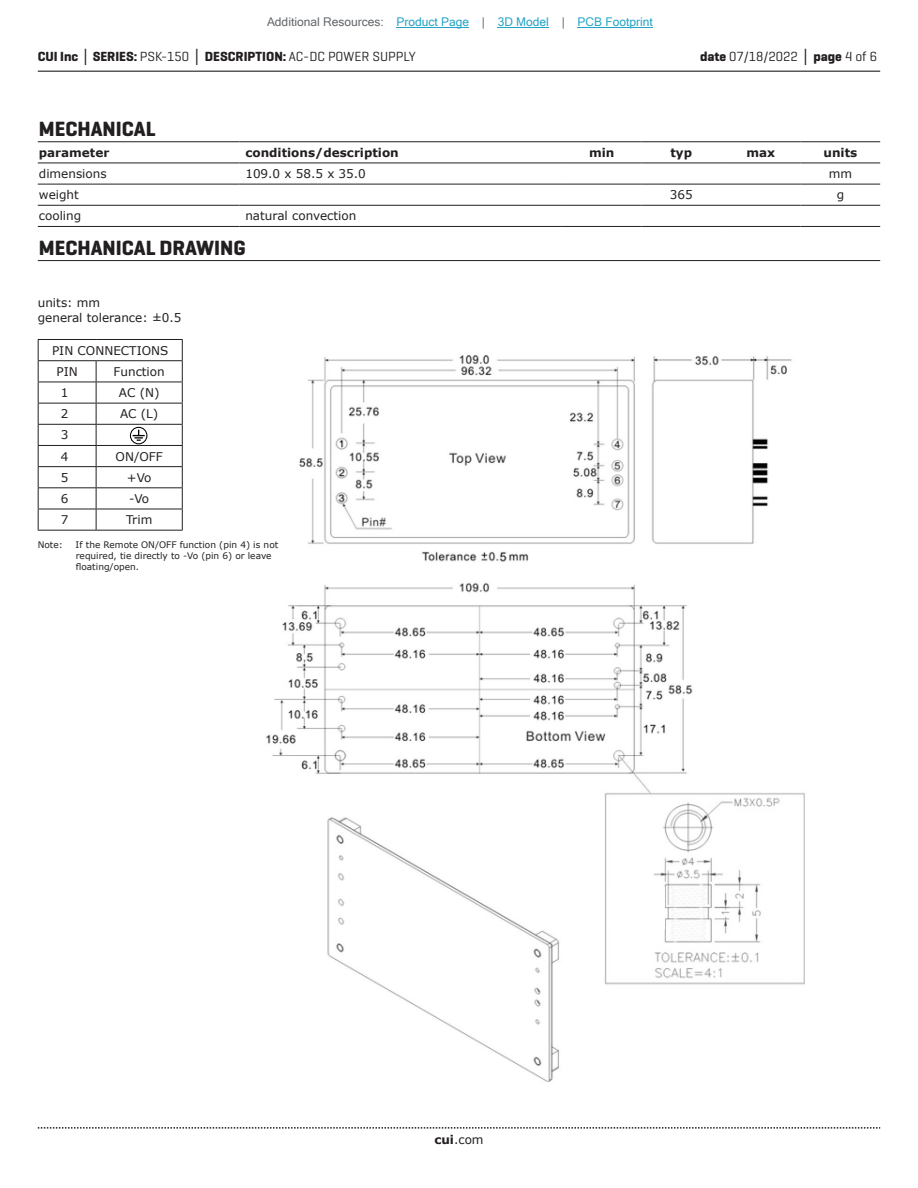
<style>
.page{position:relative;width:918px;height:1188px;background:#fff}
.page>*{position:absolute;margin:0;border:0;box-sizing:border-box;transform-origin:0 0}
.t1{font:700 21px "Geogrotesque";color:#231f20}
.t2{font:700 13.5px "Geogrotesque";color:#231f20}
.t3{font:13.5px "Geogrotesque";color:#231f20}
.t4{font:12px/14.4px "Verdana";color:#231f20}
.t5{font:12px "Microsoft Sans Serif";color:#23a4c6}
.t6{font:700 12px "Verdana";color:#231f20}
.t7{font:9px/10.8px "Verdana";color:#231f20}
.s1{color:#63676b}
.s2{font-family:"Verdana"}
.s3{font-weight:400}
.s4{font-weight:700}
.s5{font-family:"Verdana";font-weight:700}
</style>
<div class="page">
<hr style="left:38px;top:71px;width:842px;height:1px;background:#231f20">
<svg style="left:38px;top:1127px;width:842px;height:2px"></svg>
<hr style="left:38px;top:141px;width:201px;height:1px;background:#231f20">
<hr style="left:239px;top:141px;width:323px;height:1px;background:#231f20">
<hr style="left:562px;top:141px;width:79px;height:1px;background:#231f20">
<hr style="left:641px;top:141px;width:80px;height:1px;background:#231f20">
<hr style="left:721px;top:141px;width:80px;height:1px;background:#231f20">
<hr style="left:801px;top:141px;width:79px;height:1px;background:#231f20">
<hr style="left:38px;top:184px;width:201px;height:1px;background:#231f20">
<hr style="left:239px;top:184px;width:323px;height:1px;background:#231f20">
<hr style="left:562px;top:184px;width:79px;height:1px;background:#231f20">
<hr style="left:641px;top:184px;width:80px;height:1px;background:#231f20">
<hr style="left:721px;top:184px;width:80px;height:1px;background:#231f20">
<hr style="left:801px;top:184px;width:79px;height:1px;background:#231f20">
<hr style="left:38px;top:205px;width:201px;height:1px;background:#231f20">
<hr style="left:239px;top:205px;width:323px;height:1px;background:#231f20">
<hr style="left:562px;top:205px;width:79px;height:1px;background:#231f20">
<hr style="left:641px;top:205px;width:80px;height:1px;background:#231f20">
<hr style="left:721px;top:205px;width:80px;height:1px;background:#231f20">
<hr style="left:801px;top:205px;width:79px;height:1px;background:#231f20">
<hr style="left:38px;top:226px;width:201px;height:1px;background:#231f20">
<hr style="left:239px;top:226px;width:323px;height:1px;background:#231f20">
<hr style="left:562px;top:226px;width:79px;height:1px;background:#231f20">
<hr style="left:641px;top:226px;width:80px;height:1px;background:#231f20">
<hr style="left:721px;top:226px;width:80px;height:1px;background:#231f20">
<hr style="left:801px;top:226px;width:79px;height:1px;background:#231f20">
<hr style="left:38px;top:163px;width:201px;height:1px;background:#231f20">
<hr style="left:239px;top:163px;width:323px;height:1px;background:#231f20">
<hr style="left:562px;top:163px;width:79px;height:1px;background:#231f20">
<hr style="left:641px;top:163px;width:80px;height:1px;background:#231f20">
<hr style="left:721px;top:163px;width:80px;height:1px;background:#231f20">
<hr style="left:801px;top:163px;width:79px;height:1px;background:#231f20">
<hr style="left:38px;top:260px;width:842px;height:1px;background:#231f20">
<hr style="left:38px;top:339px;width:58px;height:1px;background:#231f20">
<hr style="left:96px;top:339px;width:87px;height:1px;background:#231f20">
<hr style="left:38px;top:360px;width:58px;height:1px;background:#231f20">
<hr style="left:96px;top:360px;width:87px;height:1px;background:#231f20">
<hr style="left:38px;top:382px;width:58px;height:1px;background:#231f20">
<hr style="left:96px;top:382px;width:87px;height:1px;background:#231f20">
<hr style="left:38px;top:403px;width:58px;height:1px;background:#231f20">
<hr style="left:38px;top:424px;width:58px;height:1px;background:#231f20">
<hr style="left:38px;top:445px;width:58px;height:1px;background:#231f20">
<hr style="left:38px;top:466px;width:58px;height:1px;background:#231f20">
<hr style="left:38px;top:487px;width:58px;height:1px;background:#231f20">
<hr style="left:38px;top:509px;width:58px;height:1px;background:#231f20">
<hr style="left:38px;top:530px;width:58px;height:1px;background:#231f20">
<hr style="left:96px;top:403px;width:87px;height:1px;background:#231f20">
<hr style="left:96px;top:424px;width:87px;height:1px;background:#231f20">
<hr style="left:96px;top:445px;width:87px;height:1px;background:#231f20">
<hr style="left:96px;top:466px;width:87px;height:1px;background:#231f20">
<hr style="left:96px;top:487px;width:87px;height:1px;background:#231f20">
<hr style="left:96px;top:509px;width:87px;height:1px;background:#231f20">
<svg style="left:182px;top:340px;width:1px;height:190px"></svg>
<hr style="left:96px;top:530px;width:87px;height:1px;background:#231f20">
<svg style="left:38px;top:340px;width:1px;height:190px"></svg>
<svg style="left:96px;top:361px;width:1px;height:169px"></svg>
<svg style="left:133px;top:430px;width:12px;height:11px"></svg>
<div style="left:130px;top:427px;width:17px;height:17px;border:1px solid #000;border-radius:50%"></div>
<img style="left:266px;top:355px;width:539px;height:727px">
<hr style="left:397px;top:27px;width:72px;height:1px;background:#23a4c6">
<hr style="left:498px;top:27px;width:51px;height:1px;background:#23a4c6">
<hr style="left:578px;top:27px;width:75px;height:1px;background:#23a4c6">
<p class="t5" style="left:267px;top:15px;width:387px"><span class="s1">Additional Resources:</span> Product Page <span class="s1">|</span> 3D Model <span class="s1">|</span> PCB Footprint</p>
<p class="t2" style="left:38px;top:48px;width:380px">CUI Inc <span class="s2">│</span> SERIES: <span class="s3">PSK-150</span> <span class="s2">│</span> DESCRIPTION: <span class="s3">AC-DC POWER SUPPLY</span></p>
<p class="t3" style="left:700px;top:48px;width:179px"><span class="s4">date</span> 07/18/2022 <span class="s5">│</span> <span class="s4">page</span> 4 of 6</p>
<h1 class="t1" style="left:39px;top:116px;width:118px">MECHANICAL</h1>
<p class="t6" style="left:39px;top:144px;width:72px">parameter</p>
<p class="t6" style="left:245px;top:144px;width:155px">conditions/description</p>
<p class="t6" style="left:589px;top:144px;width:27px">min</p>
<p class="t6" style="left:670px;top:144px;width:23px">typ</p>
<p class="t6" style="left:746px;top:144px;width:30px">max</p>
<p class="t6" style="left:824px;top:144px;width:35px">units</p>
<p class="t4" style="left:39px;top:166px;width:69px">dimensions</p>
<p class="t4" style="left:245px;top:166px;width:122px">109.0 x 58.5 x 35.0</p>
<p class="t4" style="left:829px;top:166px;width:25px">mm</p>
<p class="t4" style="left:39px;top:188px;width:42px">weight</p>
<p class="t4" style="left:670px;top:188px;width:24px">365</p>
<p class="t4" style="left:837px;top:188px;width:9px">g</p>
<p class="t4" style="left:39px;top:209px;width:44px">cooling</p>
<p class="t4" style="left:245px;top:209px;width:113px">natural convection</p>
<h1 class="t1" style="left:39px;top:234px;width:208px">MECHANICAL DRAWING</h1>
<p class="t4" style="left:38px;top:296px;width:145px">units: mm<br>general tolerance: ±0.5</p>
<p class="t4" style="left:57px;top:340px;width:113px;line-height:21.3px;text-indent:-4px">PIN CONNECTIONS<br>PIN</p>
<p class="t4" style="left:114px;top:364px;width:53px">Function</p>
<p class="t4" style="left:61px;top:385px;width:9px">1</p>
<p class="t4" style="left:119px;top:385px;width:42px">AC (N)</p>
<p class="t4" style="left:61px;top:407px;width:9px">2</p>
<p class="t4" style="left:120px;top:407px;width:40px">AC (L)</p>
<p class="t4" style="left:61px;top:424px;width:9px;line-height:21.1px">3<br>4</p>
<p class="t4" style="left:116px;top:449px;width:49px">ON/OFF</p>
<p class="t4" style="left:61px;top:470px;width:9px">5</p>
<p class="t4" style="left:127px;top:470px;width:26px">+Vo</p>
<p class="t4" style="left:61px;top:491px;width:9px">6</p>
<p class="t4" style="left:129px;top:491px;width:22px">-Vo</p>
<p class="t4" style="left:61px;top:512px;width:9px">7</p>
<p class="t4" style="left:126px;top:512px;width:28px">Trim</p>
<p class="t7" style="left:38px;top:539px;width:27px">Note:</p>
<p class="t7" style="left:76px;top:539px;width:204px">If the Remote ON/OFF function (pin 4) is not required, tie directly to -Vo (pin 6) or leave floating/open.</p>
<p class="t4" style="left:434px;top:1132px;width:51px"><span class="s4">cui</span>.com</p>
</div>
